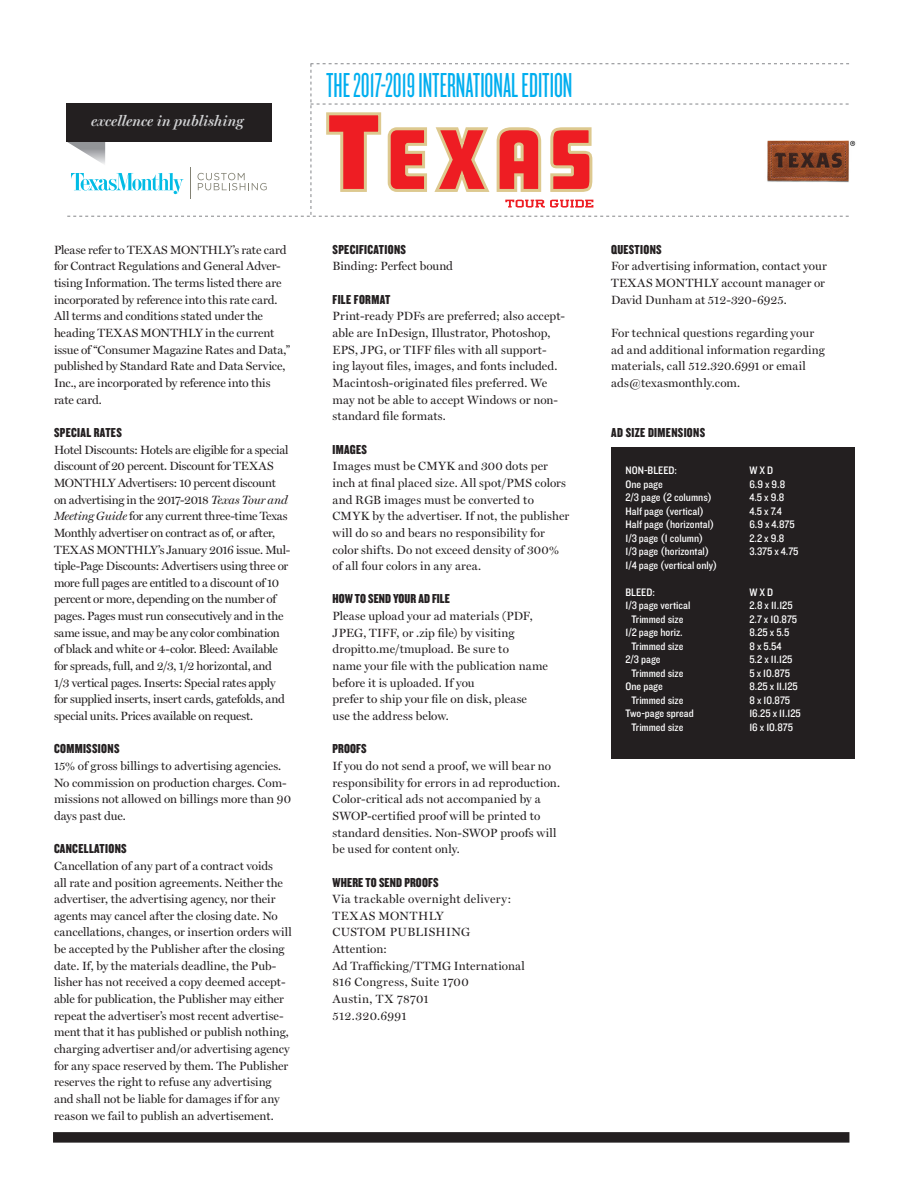
<style>
.page{position:relative;width:918px;height:1188px;background:#fff}
.page>*{position:absolute;margin:0;border:0;box-sizing:border-box;transform-origin:0 0}
.t1{font:36px "Knockout HTF26 Junior Flyweight";color:#00aeef}
.t2{font:italic 600 15px "Miller Display";color:#d1d2d4}
.t3{font:13.5px "Knockout HTF69 Full Liteweight";letter-spacing:.025em;color:#231f20}
.t4{font:13.5px "Knockout HTF69 Full Liteweight";letter-spacing:.005em;color:#231f20}
.t5{font:12px/16.6px "Miller Display Roman";color:#231f20}
.t6{font:12px/16.6px "Miller Display Roman";letter-spacing:-.02em;color:#231f20}
.t7{font:12px/16.6px "Miller Display Roman";letter-spacing:.025em;color:#231f20}
.t8{font:11.25px "Knockout HTF30 Junior Welterwt";color:#fff}
.s1{font-family:"Miller Display";font-style:italic}
</style>
<div class="page">
<div style="left:53px;top:1132px;width:796px;height:11px;background:#231f20"></div>
<svg style="left:67px;top:63px;width:782px;height:154px"></svg>
<div style="left:611px;top:448px;width:244px;height:311px;background:#231f20"></div>
<img style="left:725px;top:135px;width:131px;height:52px">
<p class="t2" style="left:91px;top:112px;width:154px">excellence in publishing</p>
<p class="t1" style="left:326px;top:68px;width:248px">THE 2017-2019 INTERNATIONAL EDITION</p>
<p class="t5" style="left:54px;top:241px;width:238px">Please refer to TEXAS MONTHLY’s rate card for Contract Regulations and General Adver&shy;tising Information. The terms listed there are incorporated by reference into this rate card.<br>All terms and conditions stated under the heading TEXAS MONTHLY in the current issue of “Consumer Magazine Rates and Data,” published by Standard Rate and Data Service, Inc., are incorporated by reference into this rate card.</p>
<p class="t3" style="left:54px;top:425px;width:69px">SPECIAL RATES</p>
<p class="t6" style="left:54px;top:441px;width:238px">Hotel Discounts: Hotels are eligible for a special discount of 20 percent. Discount for TEXAS MONTHLY Advertisers: 10 percent discount on advertising in the 2017-2018 <span class="s1">Texas Tour and Meeting Guide</span> for any current three-time Texas Monthly advertiser on contract as of, or after, TEXAS MONTHLY’s January 2016 issue. Mul&shy;tiple-Page Discounts: Advertisers using three or more full pages are entitled to a discount of 10 percent or more, depending on the number of pages. Pages must run consecutively and in the same issue, and may be any color combination of black and white or 4-color. Bleed: Available for spreads, full, and 2/3, 1/2 horizontal, and 1/3 vertical pages. Inserts: Special rates apply for supplied inserts, insert cards, gatefolds, and special units. Prices available on request.</p>
<p class="t3" style="left:54px;top:742px;width:67px">COMMISSIONS</p>
<p class="t5" style="left:54px;top:757px;width:239px">15% of gross billings to advertising agencies.<br>No commission on production charges. Com&shy;missions not allowed on billings more than 90 days past due.</p>
<p class="t3" style="left:54px;top:842px;width:74px">CANCELLATIONS</p>
<p class="t5" style="left:54px;top:857px;width:239px">Cancellation of any part of a contract voids<br>all rate and position agreements. Neither the advertiser, the advertising agency, nor their agents may cancel after the closing date. No cancellations, changes, or insertion orders will be accepted by the Publisher after the closing date. If, by the materials deadline, the Pub&shy;lisher has not received a copy deemed accept&shy;able for publication, the Publisher may either repeat the advertiser’s most recent advertise&shy;ment that it has published or publish nothing, charging advertiser and/or advertising agency for any space reserved by them. The Publisher reserves the right to refuse any advertising and shall not be liable for damages if for any reason we fail to publish an advertisement.</p>
<p class="t3" style="left:333px;top:242px;width:75px">SPECIFICATIONS</p>
<p class="t5" style="left:333px;top:258px;width:122px">Binding: Perfect bound</p>
<p class="t3" style="left:333px;top:292px;width:59px">FILE FORMAT</p>
<p class="t5" style="left:333px;top:308px;width:234px">Print-ready PDFs are preferred; also accept&shy;able are InDesign, Illustrator, Photoshop, EPS, JPG, or TIFF files with all support&shy;ing layout files, images, and fonts included.<br>Macintosh-originated files preferred. We may not be able to accept Windows or non&shy;standard file formats.</p>
<p class="t3" style="left:333px;top:442px;width:36px">IMAGES</p>
<p class="t5" style="left:333px;top:458px;width:238px">Images must be CMYK and 300 dots per inch at final placed size. All spot/PMS colors and RGB images must be converted to CMYK by the advertiser. If not, the publisher will do so and bears no responsibility for color shifts. Do not exceed density of 300% of all four colors in any area.</p>
<p class="t4" style="left:333px;top:592px;width:119px">HOW TO SEND YOUR AD FILE</p>
<p class="t5" style="left:333px;top:608px;width:217px">Please upload your ad materials (PDF, JPEG, TIFF, or .zip file) by visiting dropitto.me/tmupload. Be sure to<br>name your file with the publication name before it is uploaded. If you<br>prefer to ship your file on disk, please<br>use the address below.</p>
<p class="t3" style="left:333px;top:742px;width:36px">PROOFS</p>
<p class="t5" style="left:333px;top:757px;width:229px">If you do not send a proof, we will bear no responsibility for errors in ad reproduction.<br>Color-critical ads not accompanied by a SWOP-certified proof will be printed to standard densities. Non-SWOP proofs will be used for content only.</p>
<p class="t3" style="left:333px;top:875px;width:108px">WHERE TO SEND PROOFS</p>
<p class="t7" style="left:333px;top:891px;width:194px">Via trackable overnight delivery:<br>TEXAS MONTHLY<br>CUSTOM PUBLISHING<br>Attention:<br>Ad Trafficking/TTMG International<br>816 Congress, Suite 1700<br>Austin, TX 78701<br>512.320.6991</p>
<p class="t3" style="left:611px;top:242px;width:52px">QUESTIONS</p>
<p class="t5" style="left:611px;top:258px;width:217px">For advertising information, contact your<br>TEXAS MONTHLY account manager or<br>David Dunham at 512-320-6925.</p>
<p class="t5" style="left:611px;top:325px;width:215px">For technical questions regarding your ad and additional information regarding materials, call 512.320.6991 or email ads@texasmonthly.com.</p>
<p class="t3" style="left:611px;top:425px;width:96px">AD SIZE DIMENSIONS</p>
<p class="t8" style="left:626px;top:465px;width:53px">NON-BLEED:</p>
<p class="t8" style="left:626px;top:478px;width:39px">One page</p>
<p class="t8" style="left:626px;top:492px;width:88px">2/3 page (2 columns)</p>
<p class="t8" style="left:626px;top:505px;width:80px">Half page (vertical)</p>
<p class="t8" style="left:626px;top:519px;width:90px">Half page (horizontal)</p>
<p class="t8" style="left:626px;top:532px;width:79px">1/3 page (1 column)</p>
<p class="t8" style="left:626px;top:546px;width:85px">1/3 page (horizontal)</p>
<p class="t8" style="left:626px;top:559px;width:93px">1/4 page (vertical only)</p>
<p class="t8" style="left:626px;top:586px;width:31px">BLEED:</p>
<p class="t8" style="left:626px;top:600px;width:66px">1/3 page vertical</p>
<p class="t8" style="left:631px;top:613px;width:53px">Trimmed size</p>
<p class="t8" style="left:626px;top:627px;width:59px">1/2 page horiz.</p>
<p class="t8" style="left:631px;top:640px;width:53px">Trimmed size</p>
<p class="t8" style="left:626px;top:654px;width:37px">2/3 page</p>
<p class="t8" style="left:631px;top:667px;width:53px">Trimmed size</p>
<p class="t8" style="left:626px;top:681px;width:39px">One page</p>
<p class="t8" style="left:631px;top:694px;width:53px">Trimmed size</p>
<p class="t8" style="left:626px;top:708px;width:70px">Two-page spread</p>
<p class="t8" style="left:631px;top:721px;width:53px">Trimmed size</p>
<p class="t8" style="left:749px;top:465px;width:25px">W X D</p>
<p class="t8" style="left:749px;top:478px;width:37px">6.9 x 9.8</p>
<p class="t8" style="left:749px;top:492px;width:36px">4.5 x 9.8</p>
<p class="t8" style="left:749px;top:505px;width:34px">4.5 x 7.4</p>
<p class="t8" style="left:749px;top:519px;width:47px">6.9 x 4.875</p>
<p class="t8" style="left:749px;top:532px;width:36px">2.2 x 9.8</p>
<p class="t8" style="left:749px;top:546px;width:51px">3.375 x 4.75</p>
<p class="t8" style="left:749px;top:586px;width:25px">W X D</p>
<p class="t8" style="left:749px;top:600px;width:45px">2.8 x 11.125</p>
<p class="t8" style="left:749px;top:613px;width:49px">2.7 x 10.875</p>
<p class="t8" style="left:749px;top:627px;width:41px">8.25 x 5.5</p>
<p class="t8" style="left:749px;top:640px;width:34px">8 x 5.54</p>
<p class="t8" style="left:749px;top:654px;width:45px">5.2 x 11.125</p>
<p class="t8" style="left:749px;top:667px;width:42px">5 x 10.875</p>
<p class="t8" style="left:749px;top:681px;width:50px">8.25 x 11.125</p>
<p class="t8" style="left:749px;top:694px;width:42px">8 x 10.875</p>
<p class="t8" style="left:749px;top:708px;width:53px">16.25 x 11.125</p>
<p class="t8" style="left:749px;top:721px;width:45px">16 x 10.875</p>
</div>
